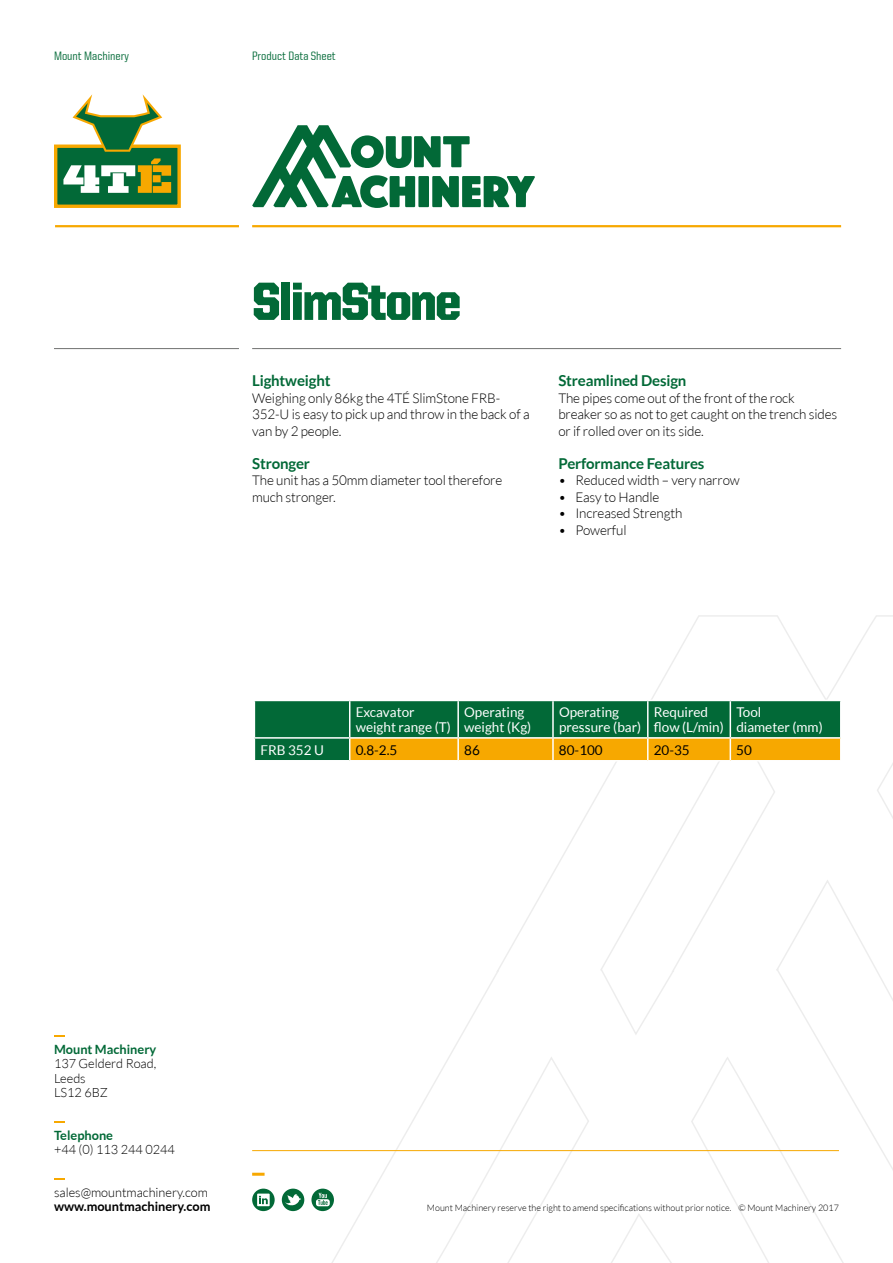
<style>
.page{position:relative;width:893px;height:1263px;background:#fff}
.page>*{position:absolute;margin:0;border:0;box-sizing:border-box;transform-origin:0 0}
.t1{font:900 54px "United Sans Semi Cond";letter-spacing:-.03em;color:#026937}
.t2{font:700 15px "Lato";letter-spacing:-.01em;color:#026937}
.t3{font:300 13.5px/16.5px "Lato";letter-spacing:-.01em;color:#000}
.t4{font:13.5px/14.5px "Lato";color:#fff}
.t5{font:13.5px "Lato";color:#000}
.t6{font:300 12.75px/14.2px "Lato";color:#000}
.t7{font:700 12.75px "Lato";color:#026937}
.t8{font:700 12.75px "Lato";color:#000}
.t9{font:500 12.15px "United Sans Semi Cond";color:#026937}
.t10{font:300 9px "Lato";color:#000}
</style>
<div class="page">
<svg style="left:318px;top:615px;width:575px;height:648px"></svg>
<hr style="left:252px;top:348px;width:589px;height:1px;background:#717271">
<hr style="left:54px;top:348px;width:185px;height:1px;background:#717271">
<hr style="left:55px;top:225px;width:184px;height:2px;background:#f7a800">
<hr style="left:252px;top:225px;width:589px;height:2px;background:#f7a800">
<svg style="left:252px;top:125px;width:283px;height:83px"></svg>
<div style="left:54px;top:145px;width:127px;height:63px;background:#026937;border:3px solid #f7a800"></div>
<svg style="left:73px;top:94px;width:89px;height:58px"></svg>
<svg style="left:63px;top:158px;width:108px;height:35px"></svg>
<svg style="left:54px;top:1035px;width:11px;height:2px"></svg>
<svg style="left:252px;top:1173px;width:13px;height:3px"></svg>
<svg style="left:282px;top:1188px;width:22px;height:23px"></svg>
<svg style="left:252px;top:1188px;width:23px;height:23px"></svg>
<svg style="left:311px;top:1188px;width:23px;height:23px"></svg>
<hr style="left:252px;top:1150px;width:587px;height:1px;background:#f7a800">
<svg style="left:254px;top:700px;width:587px;height:60px;background:#598433"></svg>
<hr style="left:254px;top:760px;width:96px;height:1px;background:#fff">
<hr style="left:350px;top:760px;width:108px;height:1px;background:#fff">
<hr style="left:458px;top:760px;width:95px;height:1px;background:#fff">
<hr style="left:553px;top:760px;width:95px;height:1px;background:#fff">
<hr style="left:648px;top:760px;width:82px;height:1px;background:#fff">
<hr style="left:730px;top:760px;width:111px;height:1px;background:#fff">
<p class="t9" style="left:54px;top:50px;width:76px">Mount Machinery</p>
<p class="t9" style="left:252px;top:50px;width:85px">Product Data Sheet</p>
<h1 class="t1" style="left:252px;top:272px;width:211px">SlimStone</h1>
<p class="t2" style="left:252px;top:372px;width:80px">Lightweight</p>
<p class="t3" style="left:252px;top:390px;width:279px">Weighing only 86kg the 4TÉ SlimStone FRB-<br>352-U is easy to pick up and throw in the back of a van by 2 people.</p>
<p class="t2" style="left:252px;top:455px;width:59px">Stronger</p>
<p class="t3" style="left:252px;top:472px;width:252px">The unit has a 50mm diameter tool therefore much stronger.</p>
<p class="t2" style="left:558px;top:372px;width:130px">Streamlined Design</p>
<p class="t3" style="left:558px;top:390px;width:280px">The pipes come out of the front of the rock breaker so as not to get caught on the trench sides or if rolled over on its side.</p>
<p class="t2" style="left:558px;top:455px;width:148px">Performance Features</p>
<p class="t3" style="left:558px;top:472px;width:183px">• Reduced width – very narrow</p>
<p class="t3" style="left:558px;top:489px;width:103px">• Easy to Handle</p>
<p class="t3" style="left:558px;top:505px;width:126px">• Increased Strength</p>
<p class="t3" style="left:558px;top:522px;width:70px">• Powerful</p>
<p class="t4" style="left:356px;top:705px;width:97px">Excavator weight range (T)</p>
<p class="t4" style="left:464px;top:705px;width:69px">Operating weight (Kg)</p>
<p class="t4" style="left:559px;top:705px;width:84px">Operating pressure (bar)</p>
<p class="t4" style="left:654px;top:705px;width:71px">Required flow (L/min)</p>
<p class="t4" style="left:736px;top:705px;width:88px">Tool<br>diameter (mm)</p>
<p class="t4" style="left:260px;top:742px;width:65px">FRB 352 U</p>
<p class="t5" style="left:356px;top:742px;width:43px">0.8-2.5</p>
<p class="t5" style="left:464px;top:742px;width:17px">86</p>
<p class="t5" style="left:559px;top:742px;width:45px">80-100</p>
<p class="t5" style="left:654px;top:742px;width:38px">20-35</p>
<p class="t5" style="left:736px;top:742px;width:17px">50</p>
<p class="t7" style="left:54px;top:1042px;width:104px">Mount Machinery</p>
<p class="t6" style="left:54px;top:1057px;width:104px">137 Gelderd Road,<br>Leeds<br>LS12 6BZ</p>
<p class="t7" style="left:54px;top:1127px;width:61px">Telephone</p>
<p class="t6" style="left:54px;top:1142px;width:123px">+44 (0) 113 244 0244</p>
<p class="t6" style="left:54px;top:1185px;width:155px">sales@mountmachinery.com</p>
<p class="t8" style="left:54px;top:1199px;width:158px">www.mountmachinery.com</p>
<p class="t10" style="left:427px;top:1203px;width:413px">Mount Machinery reserve the right to amend specifications without prior notice. © Mount Machinery 2017</p>
</div>
